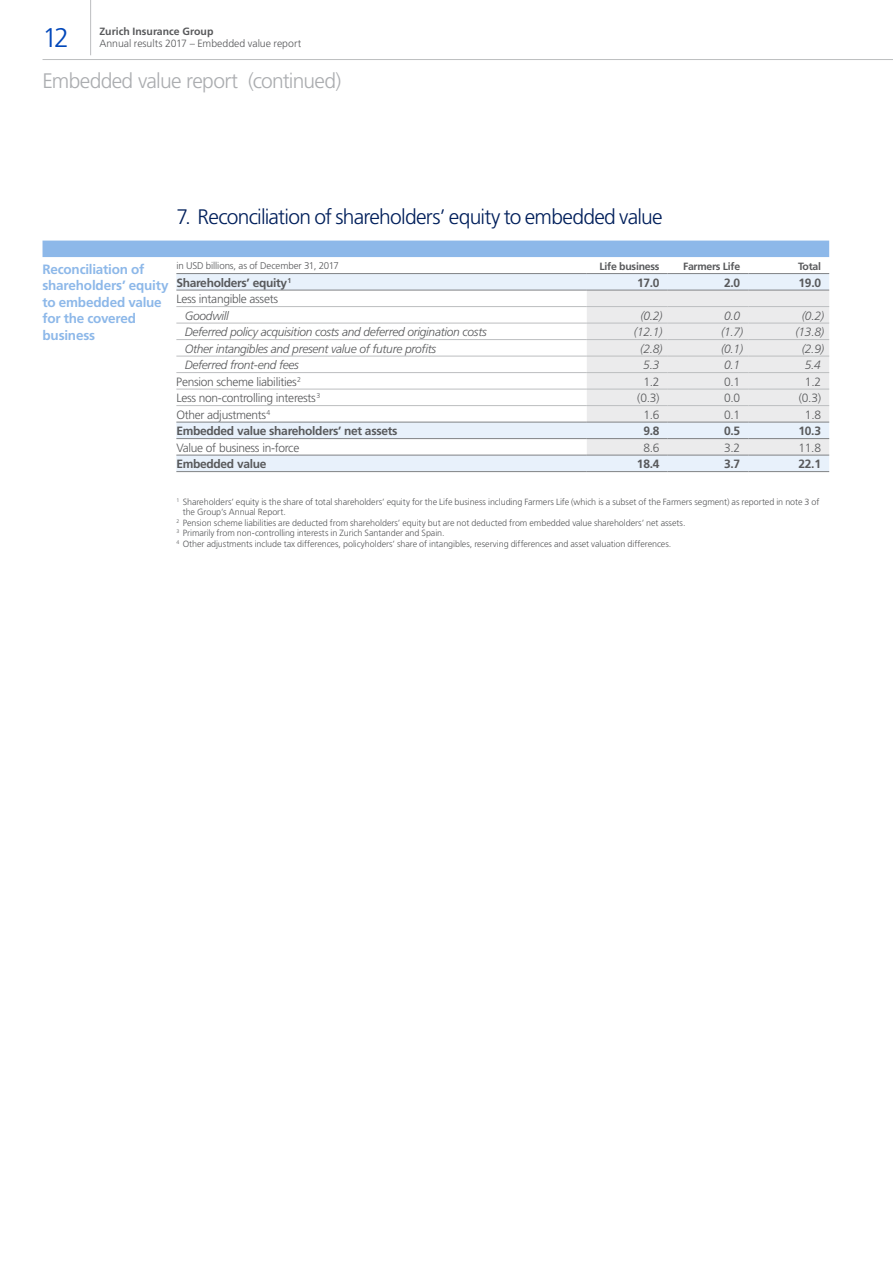
<style>
.page{position:relative;width:893px;height:1263px;background:#fff}
.page>*{position:absolute;margin:0;border:0;box-sizing:border-box;transform-origin:0 0}
.t1{font:300 27px "Frutiger LT Std";color:#0047ba}
.t2{font:300 21px "Frutiger LT Std";letter-spacing:-.035em;color:#001f5b}
.t3{font:300 21px "Frutiger LT Std";letter-spacing:-.035em;color:#abadb0}
.t4{font:700 13.5px/16.5px "Frutiger LT Std";letter-spacing:-.015em;color:#8db8e9}
.t5{font:italic 300 12px "Frutiger LT Std";letter-spacing:-.025em;color:#58595b}
.t6{font:300 12px "Frutiger LT Std";letter-spacing:-.025em;color:#58595b}
.t7{font:700 12px "Frutiger LT Std";letter-spacing:-.025em;color:#58595b}
.t8{font:300 10.5px "Frutiger LT Std";letter-spacing:-.005em;color:#58595b}
.t9{font:700 10.5px "Frutiger LT Std";letter-spacing:-.025em;color:#58595b}
.t10{font:700 10.5px "Frutiger LT Std";color:#58595b}
.t11{font:300 9.75px "Frutiger LT Std";letter-spacing:-.015em;color:#58595b}
.t12{font:300 9px "Frutiger LT Std";letter-spacing:-.01em;color:#58595b}
</style>
<div class="page">
<hr style="left:43px;top:59px;width:850px;height:1px;background:#bcbec0">
<hr style="left:90px;top:0;width:1px;height:55px;background:#bcbec0">
<div style="left:43px;top:241px;width:786px;height:16px;background:#8db8e9"></div>
<svg style="left:176px;top:274px;width:653px;height:197px"></svg>
<svg style="left:587px;top:291px;width:242px;height:164px"></svg>
<hr style="left:176px;top:306px;width:411px;height:1px;background:#bcbec0">
<hr style="left:587px;top:306px;width:81px;height:1px;background:#bcbec0">
<hr style="left:668px;top:306px;width:80px;height:1px;background:#bcbec0">
<hr style="left:748px;top:306px;width:81px;height:1px;background:#bcbec0">
<hr style="left:176px;top:323px;width:411px;height:1px;background:#bcbec0">
<hr style="left:587px;top:323px;width:81px;height:1px;background:#bcbec0">
<hr style="left:668px;top:323px;width:80px;height:1px;background:#bcbec0">
<hr style="left:748px;top:323px;width:81px;height:1px;background:#bcbec0">
<hr style="left:176px;top:339px;width:411px;height:1px;background:#bcbec0">
<hr style="left:587px;top:339px;width:81px;height:1px;background:#bcbec0">
<hr style="left:668px;top:339px;width:80px;height:1px;background:#bcbec0">
<hr style="left:748px;top:339px;width:81px;height:1px;background:#bcbec0">
<hr style="left:176px;top:356px;width:411px;height:1px;background:#bcbec0">
<hr style="left:587px;top:356px;width:81px;height:1px;background:#bcbec0">
<hr style="left:668px;top:356px;width:80px;height:1px;background:#bcbec0">
<hr style="left:748px;top:356px;width:81px;height:1px;background:#bcbec0">
<hr style="left:176px;top:372px;width:411px;height:1px;background:#bcbec0">
<hr style="left:587px;top:372px;width:81px;height:1px;background:#bcbec0">
<hr style="left:668px;top:372px;width:80px;height:1px;background:#bcbec0">
<hr style="left:748px;top:372px;width:81px;height:1px;background:#bcbec0">
<hr style="left:176px;top:389px;width:411px;height:1px;background:#bcbec0">
<hr style="left:587px;top:389px;width:81px;height:1px;background:#bcbec0">
<hr style="left:668px;top:389px;width:80px;height:1px;background:#bcbec0">
<hr style="left:748px;top:389px;width:81px;height:1px;background:#bcbec0">
<hr style="left:176px;top:405px;width:411px;height:1px;background:#bcbec0">
<hr style="left:587px;top:405px;width:81px;height:1px;background:#bcbec0">
<hr style="left:668px;top:405px;width:80px;height:1px;background:#bcbec0">
<hr style="left:748px;top:405px;width:81px;height:1px;background:#bcbec0">
<hr style="left:176px;top:273px;width:411px;height:1px;background:#808285">
<hr style="left:587px;top:273px;width:81px;height:1px;background:#808285">
<hr style="left:668px;top:273px;width:80px;height:1px;background:#808285">
<hr style="left:748px;top:273px;width:81px;height:1px;background:#808285">
<hr style="left:176px;top:290px;width:411px;height:1px;background:#808285">
<hr style="left:587px;top:290px;width:81px;height:1px;background:#808285">
<hr style="left:668px;top:290px;width:80px;height:1px;background:#808285">
<hr style="left:748px;top:290px;width:81px;height:1px;background:#808285">
<hr style="left:176px;top:422px;width:411px;height:1px;background:#808285">
<hr style="left:587px;top:422px;width:81px;height:1px;background:#808285">
<hr style="left:668px;top:422px;width:80px;height:1px;background:#808285">
<hr style="left:748px;top:422px;width:81px;height:1px;background:#808285">
<hr style="left:176px;top:438px;width:411px;height:1px;background:#808285">
<hr style="left:587px;top:438px;width:81px;height:1px;background:#808285">
<hr style="left:668px;top:438px;width:80px;height:1px;background:#808285">
<hr style="left:748px;top:438px;width:81px;height:1px;background:#808285">
<hr style="left:176px;top:455px;width:411px;height:1px;background:#808285">
<hr style="left:587px;top:455px;width:81px;height:1px;background:#808285">
<hr style="left:668px;top:455px;width:80px;height:1px;background:#808285">
<hr style="left:748px;top:455px;width:81px;height:1px;background:#808285">
<hr style="left:176px;top:471px;width:411px;height:1px;background:#808285">
<hr style="left:587px;top:471px;width:81px;height:1px;background:#808285">
<hr style="left:668px;top:471px;width:80px;height:1px;background:#808285">
<hr style="left:748px;top:471px;width:81px;height:1px;background:#808285">
<p class="t10" style="left:99px;top:25px;width:115px">Zurich Insurance Group</p>
<p class="t8" style="left:99px;top:37px;width:203px">Annual results 2017 – Embedded value report</p>
<h1 class="t1" style="left:43px;top:22px;width:28px">12</h1>
<h2 class="t3" style="left:43px;top:69px;width:300px">Embedded value report (continued)</h2>
<h2 class="t2" style="left:176px;top:205px;width:488px">7. Reconciliation of shareholders’ equity to embedded value</h2>
<h3 class="t4" style="left:43px;top:261px;width:128px">Reconciliation of shareholders’ equity to embedded value for the covered business</h3>
<p class="t11" style="left:176px;top:260px;width:164px">in USD billions, as of December 31, 2017</p>
<p class="t9" style="left:600px;top:260px;width:61px">Life business</p>
<p class="t9" style="left:683px;top:260px;width:59px">Farmers Life</p>
<p class="t9" style="left:798px;top:260px;width:24px">Total</p>
<h3 class="t7" style="left:176px;top:275px;width:117px">Shareholders’ equity<sup>1</sup></h3>
<h3 class="t7" style="left:637px;top:275px;width:24px">17.0</h3>
<h3 class="t7" style="left:724px;top:275px;width:18px">2.0</h3>
<h3 class="t7" style="left:799px;top:275px;width:24px">19.0</h3>
<h3 class="t6" style="left:176px;top:292px;width:103px">Less intangible assets</h3>
<h3 class="t5" style="left:185px;top:309px;width:45px">Goodwill</h3>
<h3 class="t5" style="left:640px;top:309px;width:24px">(0.2)</h3>
<h3 class="t5" style="left:724px;top:309px;width:18px">0.0</h3>
<h3 class="t5" style="left:802px;top:309px;width:24px">(0.2)</h3>
<h3 class="t5" style="left:185px;top:325px;width:303px">Deferred policy acquisition costs and deferred origination costs</h3>
<h3 class="t5" style="left:634px;top:325px;width:30px">(12.1)</h3>
<h3 class="t5" style="left:721px;top:325px;width:24px">(1.7)</h3>
<h3 class="t5" style="left:795px;top:325px;width:30px">(13.8)</h3>
<h3 class="t5" style="left:185px;top:342px;width:253px">Other intangibles and present value of future profits</h3>
<h3 class="t5" style="left:640px;top:342px;width:24px">(2.8)</h3>
<h3 class="t5" style="left:721px;top:342px;width:24px">(0.1)</h3>
<h3 class="t5" style="left:802px;top:342px;width:24px">(2.9)</h3>
<h3 class="t5" style="left:185px;top:358px;width:116px">Deferred front-end fees</h3>
<h3 class="t5" style="left:643px;top:358px;width:18px">5.3</h3>
<h3 class="t5" style="left:724px;top:358px;width:18px">0.1</h3>
<h3 class="t5" style="left:805px;top:358px;width:18px">5.4</h3>
<h3 class="t6" style="left:176px;top:375px;width:126px">Pension scheme liabilities<sup>2</sup></h3>
<h3 class="t6" style="left:643px;top:375px;width:18px">1.2</h3>
<h3 class="t6" style="left:724px;top:375px;width:18px">0.1</h3>
<h3 class="t6" style="left:805px;top:375px;width:18px">1.2</h3>
<h3 class="t6" style="left:176px;top:391px;width:145px">Less non-controlling interests<sup>3</sup></h3>
<h3 class="t6" style="left:637px;top:391px;width:24px">(0.3)</h3>
<h3 class="t6" style="left:724px;top:391px;width:18px">0.0</h3>
<h3 class="t6" style="left:799px;top:391px;width:24px">(0.3)</h3>
<h3 class="t6" style="left:176px;top:408px;width:96px">Other adjustments<sup>4</sup></h3>
<h3 class="t6" style="left:643px;top:408px;width:18px">1.6</h3>
<h3 class="t6" style="left:724px;top:408px;width:18px">0.1</h3>
<h3 class="t6" style="left:805px;top:408px;width:18px">1.8</h3>
<h3 class="t7" style="left:176px;top:424px;width:223px">Embedded value shareholders’ net assets</h3>
<h3 class="t7" style="left:643px;top:424px;width:18px">9.8</h3>
<h3 class="t7" style="left:724px;top:424px;width:18px">0.5</h3>
<h3 class="t7" style="left:798px;top:424px;width:24px">10.3</h3>
<h3 class="t6" style="left:176px;top:441px;width:124px">Value of business in-force</h3>
<h3 class="t6" style="left:643px;top:441px;width:18px">8.6</h3>
<h3 class="t6" style="left:724px;top:441px;width:18px">3.2</h3>
<h3 class="t6" style="left:798px;top:441px;width:24px">11.8</h3>
<h3 class="t7" style="left:176px;top:457px;width:92px">Embedded value</h3>
<h3 class="t7" style="left:637px;top:457px;width:24px">18.4</h3>
<h3 class="t7" style="left:724px;top:457px;width:18px">3.7</h3>
<h3 class="t7" style="left:798px;top:457px;width:24px">22.1</h3>
<p class="t12" style="left:176px;top:496px;width:645px"><sup>1</sup> Shareholders’ equity is the share of total shareholders’ equity for the Life business including Farmers Life (which is a subset of the Farmers segment) as reported in note 3 of</p>
<p class="t12" style="left:183px;top:507px;width:105px">the Group’s Annual Report.</p>
<p class="t12" style="left:176px;top:517px;width:511px"><sup>2</sup> Pension scheme liabilities are deducted from shareholders’ equity but are not deducted from embedded value shareholders’ net assets.</p>
<p class="t12" style="left:176px;top:528px;width:270px"><sup>3</sup> Primarily from non-controlling interests in Zurich Santander and Spain.</p>
<p class="t12" style="left:176px;top:538px;width:496px"><sup>4</sup> Other adjustments include tax differences, policyholders’ share of intangibles, reserving differences and asset valuation differences.</p>
</div>
